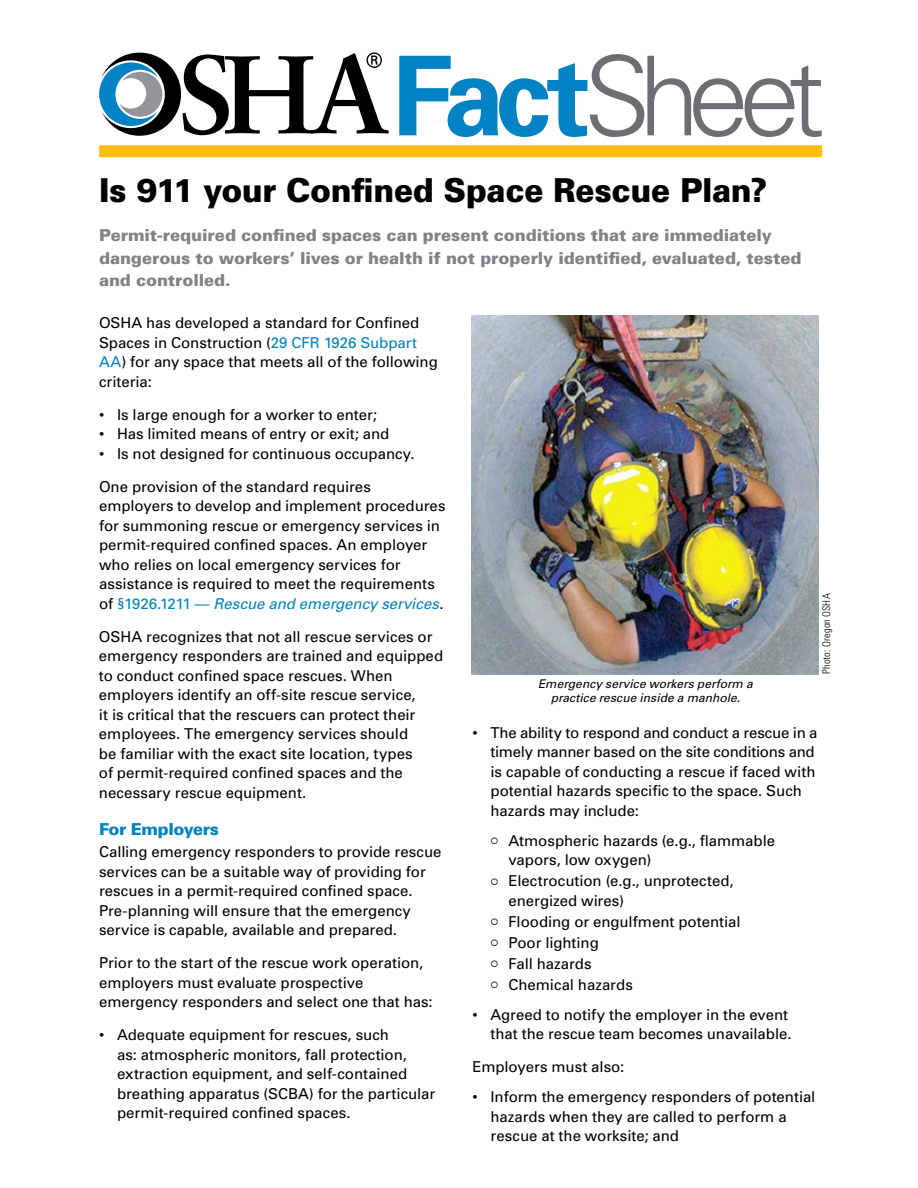
<style>
.page{position:relative;width:918px;height:1188px;background:#fff}
.page>*{position:absolute;margin:0;border:0;box-sizing:border-box;transform-origin:0 0}
.t1{font:300 110.25px "Univers";letter-spacing:-.11em;color:#6d6e71}
.Title_of_FactSheet{font:900 33px "Univers";letter-spacing:-.01em;color:#000;scale:.95 1}
.Highlighted_Paragrap{font:900 16.5px/22.5px "Univers";letter-spacing:-.005em;color:#808285}
.Subhead{font:900 16.5px "Univers";letter-spacing:-.025em;color:#0082c4}
.Bodytext{font:15px/19.5px "Univers";color:#000}
.Right_Caption{font:italic 12px/13.5px "Univers";letter-spacing:.005em;color:#000;text-align:center}
.PhotoCredit{font:300 condensed 10.5px "Univers";letter-spacing:.015em;color:#000}
.s1{font-weight:700;color:#0082c4}
.s2{color:#0082c4}
.s3{font-style:italic;color:#0082c4}
</style>
<div class="page">
<svg style="left:99px;top:52px;width:290px;height:84px"></svg>
<div style="left:99px;top:145px;width:723px;height:12px;background:#febe10"></div>
<img style="left:472px;top:315px;width:347px;height:359px">
<p class="t1" style="left:392px;top:30px;width:435px"><span class="s1">Fact</span>Sheet</p>
<h1 class="Title_of_FactSheet" style="left:99px;top:170px;width:705px">Is 911 your Confined Space Rescue Plan?</h1>
<p class="Highlighted_Paragrap" style="left:99px;top:224px;width:704px">Permit-required confined spaces can present conditions that are immediately dangerous to workers’ lives or health if not properly identified, evaluated, tested and controlled.</p>
<p class="Bodytext" style="left:99px;top:313px;width:340px">OSHA has developed a standard for Confined Spaces in Construction (<span class="s2">29 CFR 1926 Subpart AA</span>) for any space that meets all of the following criteria:</p>
<p class="Bodytext" style="left:99px;top:404px;width:280px">• Is large enough for a worker to enter;</p>
<p class="Bodytext" style="left:99px;top:424px;width:292px">• Has limited means of entry or exit; and</p>
<p class="Bodytext" style="left:99px;top:443px;width:317px">• Is not designed for continuous occupancy.</p>
<p class="Bodytext" style="left:99px;top:476px;width:348px">One provision of the standard requires employers to develop and implement procedures for summoning rescue or emergency services in permit-required confined spaces. An employer who relies on local emergency services for assistance is required to meet the requirements of <span class="s2">§1926.1211 —</span> <span class="s3">Rescue and emergency services</span>.</p>
<p class="Bodytext" style="left:99px;top:626px;width:346px">OSHA recognizes that not all rescue services or emergency responders are trained and equipped to conduct confined space rescues. When employers identify an off-site rescue service,<br>it is critical that the rescuers can protect their employees. The emergency services should<br>be familiar with the exact site location, types<br>of permit-required confined spaces and the necessary rescue equipment.</p>
<h2 class="Subhead" style="left:99px;top:818px;width:122px">For Employers</h2>
<p class="Bodytext" style="left:99px;top:842px;width:344px">Calling emergency responders to provide rescue services can be a suitable way of providing for rescues in a permit-required confined space.<br>Pre‑planning will ensure that the emergency service is capable, available and prepared.</p>
<p class="Bodytext" style="left:99px;top:953px;width:335px">Prior to the start of the rescue work operation, employers must evaluate prospective emergency responders and select one that has:</p>
<p class="Bodytext" style="left:117px;top:1025px;width:320px;text-indent:-18px">• Adequate equipment for rescues, such<br>as: atmospheric monitors, fall protection, extraction equipment, and self-contained breathing apparatus (SCBA) for the particular permit-required confined spaces.</p>
<p class="PhotoCredit" style="left:820px;top:674px;width:82px;rotate:-90deg">Photo: Oregon OSHA</p>
<p class="Right_Caption" style="left:538px;top:677px;width:216px">Emergency service workers perform a practice rescue inside a manhole.</p>
<p class="Bodytext" style="left:490px;top:722px;width:329px;text-indent:-18px">• The ability to respond and conduct a rescue in a timely manner based on the site conditions and is capable of conducting a rescue if faced with potential hazards specific to the space. Such hazards may include:</p>
<p class="Bodytext" style="left:508px;top:830px;width:268px">Atmospheric hazards (e.g., flammable vapors, low oxygen)</p>
<p class="Bodytext" style="left:508px;top:871px;width:227px">Electrocution (e.g., unprotected, energized wires)</p>
<p class="Bodytext" style="left:508px;top:911px;width:234px">Flooding or engulfment potential</p>
<p class="Bodytext" style="left:508px;top:932px;width:92px">Poor lighting</p>
<p class="Bodytext" style="left:508px;top:953px;width:85px">Fall hazards</p>
<p class="Bodytext" style="left:508px;top:974px;width:126px">Chemical hazards</p>
<p class="Bodytext" style="left:472px;top:1004px;width:321px;text-align:right">• Agreed to notify the employer in the event that the rescue team becomes unavailable.</p>
<p class="Bodytext" style="left:472px;top:1057px;width:153px">Employers must also:</p>
<p class="Bodytext" style="left:490px;top:1087px;width:326px;text-indent:-18px">• Inform the emergency responders of potential hazards when they are called to perform a rescue at the worksite; and</p>
</div>
